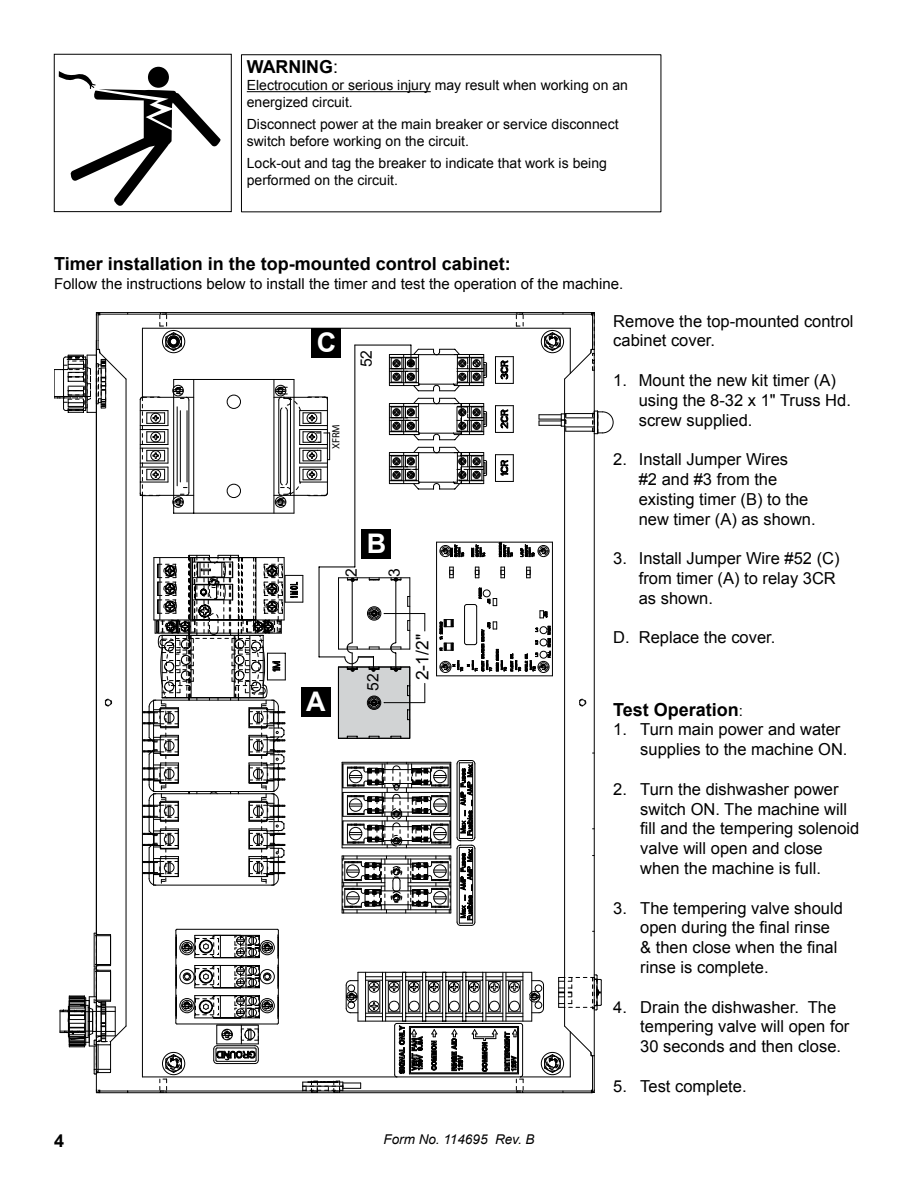
<style>
.page{position:relative;width:918px;height:1188px;background:#fff}
.page>*{position:absolute;margin:0;border:0;box-sizing:border-box;transform-origin:0 0}
.t1{font:700 27px "Arial";color:#fff}
.t2{font:700 18px "Arial";color:#000}
.t3{font:700 17.85px "Arial";color:#000}
.t4{font:17.4px "Arial";color:#000}
.t5{font:16.5px/19.8px "Arial";color:#000}
.t6{font:15.75px "Arial";color:#000}
.t7{font:15px "Arial";color:#000}
.t8{font:14.1px/16.8px "Arial";color:#000}
.t9{font:italic 13.5px "Arial";color:#000}
.t10{font:10.5px "Myriad Pro";color:#000}
.s1{font-weight:400}
.s2{font-weight:400;font-size:15px}
</style>
<div class="page">
<svg style="left:54px;top:312px;width:547px;height:781px"></svg>
<div style="left:301px;top:687px;width:30px;height:30px;background:#000"></div>
<div style="left:361px;top:529px;width:30px;height:30px;background:#000"></div>
<div style="left:311px;top:328px;width:30px;height:30px;background:#000"></div>
<div style="left:241px;top:54px;width:420px;height:158px;border:1px solid #000"></div>
<div style="left:148px;top:67px;width:21px;height:21px;background:#000;border-radius:50%"></div>
<svg style="left:59px;top:71px;width:161px;height:135px"></svg>
<div style="left:54px;top:54px;width:178px;height:158px;border:1px solid #000"></div>
<hr style="left:247px;top:91px;width:184px;height:1px;background:#000">
<p class="t3" style="left:247px;top:55px;width:93px">WARNING<span class="s1">:</span></p>
<p class="t8" style="left:247px;top:77px;width:383px">Electrocution or serious injury may result when working on an energized circuit.</p>
<p class="t8" style="left:247px;top:116px;width:373px">Disconnect power at the main breaker or service disconnect switch before working on the circuit.</p>
<p class="t8" style="left:247px;top:155px;width:362px">Lock-out and tag the breaker to indicate that work is being performed on the circuit.</p>
<p class="t2" style="left:54px;top:251px;width:458px">Timer installation in the top-mounted control cabinet:</p>
<p class="t7" style="left:54px;top:274px;width:571px">Follow the instructions below to install the timer and test the operation of the machine.</p>
<p class="t5" style="left:613px;top:311px;width:242px">Remove the top-mounted control cabinet cover.</p>
<p class="t5" style="left:639px;top:370px;width:214px;text-indent:-25px">1. Mount the new kit timer (A) using the 8-32 x 1" Truss Hd. screw supplied.</p>
<p class="t5" style="left:639px;top:450px;width:178px;text-indent:-25px">2. Install Jumper Wires<br>#2 and #3 from the existing timer (B) to the new timer (A) as shown.</p>
<p class="t5" style="left:639px;top:549px;width:202px;text-indent:-25px">3. Install Jumper Wire #52 (C) from timer (A) to relay 3CR as shown.</p>
<p class="t5" style="left:613px;top:628px;width:164px">D. Replace the cover.</p>
<h1 class="t1" style="left:317px;top:325px;width:21px">C</h1>
<p class="t6" style="left:356px;top:367px;width:19px;rotate:-90deg">52</p>
<p class="t10" style="left:330px;top:449px;width:27px;rotate:-90deg">XFRM</p>
<h1 class="t1" style="left:367px;top:525px;width:21px">B</h1>
<p class="t6" style="left:341px;top:577px;width:10px;rotate:-90deg">2</p>
<p class="t6" style="left:384px;top:577px;width:10px;rotate:-90deg">3</p>
<p class="t4" style="left:411px;top:680px;width:48px;rotate:-90deg">2-1/2"</p>
<p class="t6" style="left:363px;top:691px;width:19px;rotate:-90deg">52</p>
<h1 class="t1" style="left:306px;top:683px;width:21px">A</h1>
<p class="t2" style="left:613px;top:697px;width:131px">Test Operation<span class="s2">:</span></p>
<p class="t5" style="left:640px;top:720px;width:209px;text-indent:-27px">1. Turn main power and water supplies to the machine ON.</p>
<p class="t5" style="left:640px;top:779px;width:221px;text-indent:-27px">2. Turn the dishwasher power switch ON. The machine will fill and the tempering solenoid valve will open and close when the machine is full.</p>
<p class="t5" style="left:640px;top:898px;width:204px;text-indent:-27px">3. The tempering valve should open during the final rinse &amp; then close when the final rinse is complete.</p>
<p class="t5" style="left:640px;top:997px;width:211px;text-indent:-27px">4. Drain the dishwasher. The tempering valve will open for<br>30 seconds and then close.</p>
<p class="t5" style="left:613px;top:1076px;width:135px">5. Test complete.</p>
<p class="t2" style="left:54px;top:1129px;width:12px">4</p>
<p class="t9" style="left:383px;top:1130px;width:153px">Form No. 114695 Rev. B</p>
</div>
